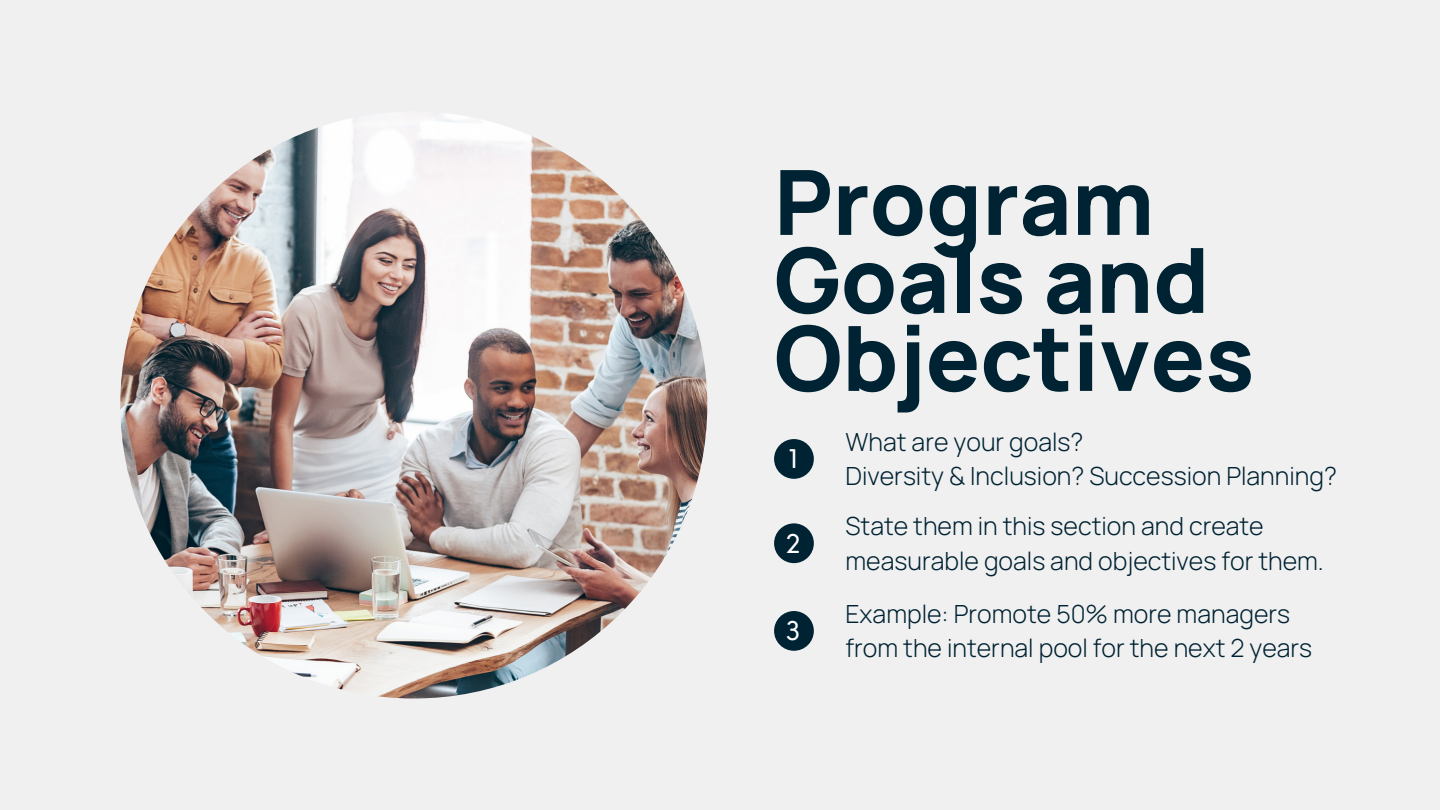
<style>
.page{position:relative;width:1440px;height:810px;background:#f1f0f0}
.page>*{position:absolute;margin:0;border:0;box-sizing:border-box;transform-origin:0 0}
.t1{font:800 90px/78px "Manrope";color:#002333}
.t2{font:25.2px "Nourd";color:#fff}
.t3{font:300 25px/34.5px "Manrope";color:#002333}
</style>
<div class="page">
<div style="left:774px;top:439px;width:40px;height:40px;background:#002333;border-radius:50%"></div>
<div style="left:774px;top:523px;width:40px;height:40px;background:#002333;border-radius:50%"></div>
<div style="left:774px;top:611px;width:40px;height:40px;background:#002333;border-radius:50%"></div>
<img style="left:120px;top:111px;width:587px;height:588px;border-radius:50%">
<p class="t1" style="left:774px;top:161px;width:482px">Program<br>Goals and<br>Objectives</p>
<p class="t3" style="left:846px;top:424px;width:239px">What are your goals?</p>
<p class="t3" style="left:846px;top:459px;width:493px">Diversity &amp; Inclusion? Succession Planning?</p>
<p class="t3" style="left:846px;top:508px;width:480px">State them in this section and create measurable goals and objectives for them.</p>
<p class="t3" style="left:846px;top:596px;width:468px">Example: Promote 50% more managers from the internal pool for the next 2 years</p>
<p class="t2" style="left:789px;top:443px;width:10px">1</p>
<p class="t2" style="left:786px;top:528px;width:16px">2</p>
<p class="t2" style="left:786px;top:615px;width:16px">3</p>
</div>
